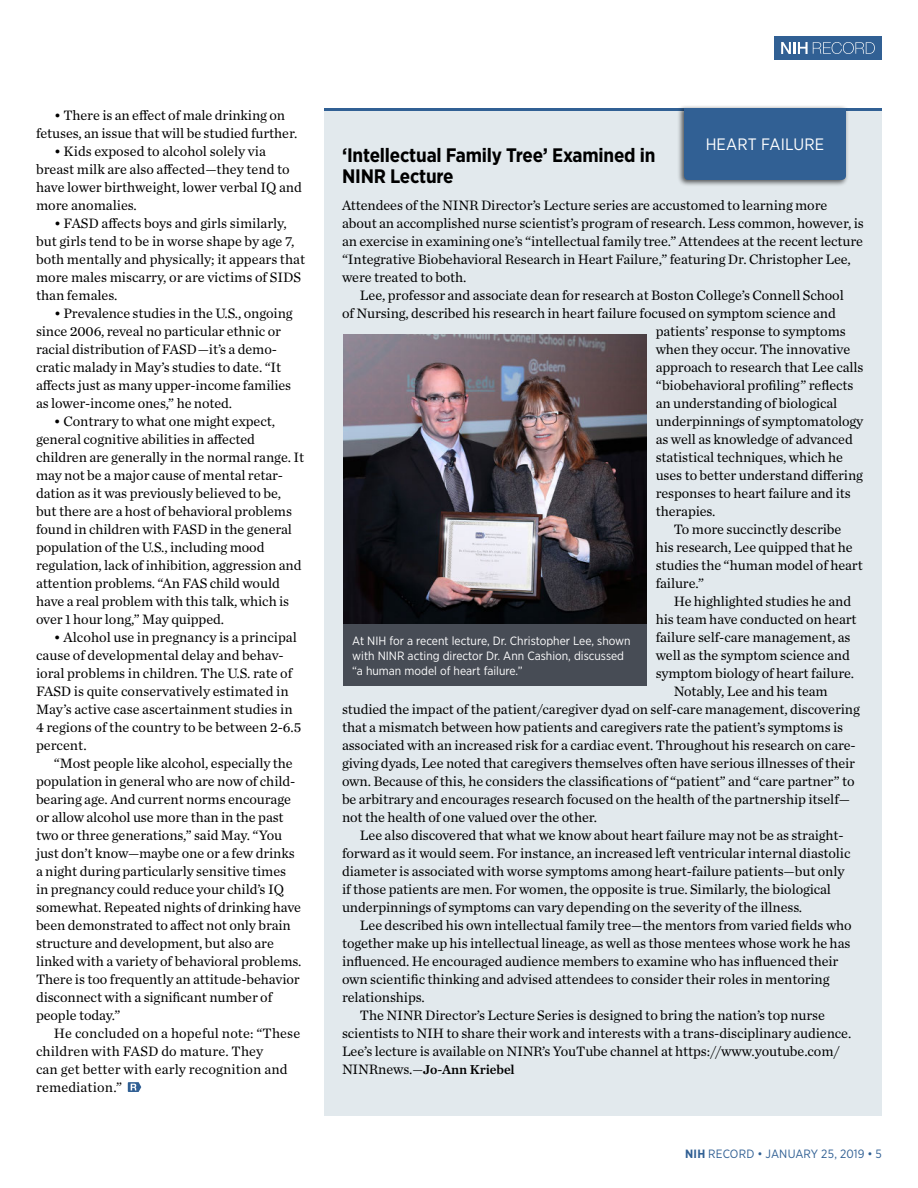
<style>
.page{position:relative;width:918px;height:1188px;background:#fff}
.page>*{position:absolute;margin:0;border:0;box-sizing:border-box;transform-origin:0 0}
.Sidebar__Head_1{font:700 19.5px/21px "Gotham Narrow";letter-spacing:-.01em;color:#000}
.Kicker_2_reverse{font:16.5px "Gotham Narrow";letter-spacing:.01em;color:#fff}
.Body_1{font:14.25px/18px "Chronicle Text G1";letter-spacing:-.005em;color:#000}
.Body_1_paragraph_1{font:14.25px/18px "Chronicle Text G1";letter-spacing:-.005em;color:#000}
.Body_1-2{font:13.5px "Chronicle Text G1 Semi";letter-spacing:-.005em;color:#000}
.Photo_credit_reverse{font:12px/15px "Gotham Narrow";color:#fff}
.t1{font:12px "Gotham Narrow";letter-spacing:.015em;color:#316094}
.s1{font-family:"Chronicle Text G1";font-size:14.25px}
.s2{font-family:"Chronicle Text G1"}
.s3{font-weight:700}
</style>
<div class="page">
<div style="left:774px;top:36px;width:108px;height:24px;background:#316094"></div>
<svg style="left:781px;top:42px;width:94px;height:12px"></svg>
<div style="left:324px;top:108px;width:558px;height:1008px;background:#e2e9ed"></div>
<hr style="left:324px;top:108px;width:558px;height:3px;background:#316094">
<div style="left:677px;top:105px;width:172px;height:82px;background:#000;opacity:.65"></div>
<div style="left:684px;top:108px;width:162px;height:72px;background:#316094"></div>
<svg style="left:128px;top:1082px;width:13px;height:10px"></svg>
<img style="left:343px;top:334px;width:304px;height:290px">
<div style="left:343px;top:624px;width:304px;height:62px;background:#474c55"></div>
<p class="Body_1" style="left:36px;top:105px;width:263px;text-align:center">• There is an effect of male drinking on fetuses, an issue that will be studied further.</p>
<p class="Body_1" style="left:36px;top:141px;width:268px;text-indent:18px">• Kids exposed to alcohol solely via breast milk are also affected—they tend to have lower birthweight, lower verbal IQ and more anomalies.</p>
<p class="Body_1" style="left:36px;top:213px;width:271px;text-indent:18px">• FASD affects boys and girls similarly, but girls tend to be in worse shape by age 7, both mentally and physically; it appears that more males miscarry, or are victims of SIDS than females.</p>
<p class="Body_1" style="left:36px;top:303px;width:258px;text-indent:18px">• Prevalence studies in the U.S., ongoing since 2006, reveal no particular ethnic or racial distribution of FASD—it’s a demo&shy;cratic malady in May’s studies to date. “It affects just as many upper-income families as lower-income ones,” he noted.</p>
<p class="Body_1" style="left:36px;top:411px;width:270px;text-indent:18px">• Contrary to what one might expect, general cognitive abilities in affected children are generally in the normal range. It may not be a major cause of mental retar&shy;dation as it was previously believed to be, but there are a host of behavioral problems found in children with FASD in the general population of the U.S., including mood regulation, lack of inhibition, aggression and attention problems. “An FAS child would have a real problem with this talk, which is over 1 hour long,” May quipped.</p>
<p class="Body_1" style="left:36px;top:627px;width:267px;text-indent:18px">• Alcohol use in pregnancy is a principal cause of developmental delay and behav&shy;ioral problems in children. The U.S. rate of FASD is quite conservatively estimated in May’s active case ascertainment studies in 4 regions of the country to be between 2-6.5 percent.</p>
<p class="Body_1" style="left:36px;top:753px;width:267px;text-indent:18px">“Most people like alcohol, especially the population in general who are now of child&shy;bearing age. And current norms encourage or allow alcohol use more than in the past two or three generations,” said May. “You just don’t know—maybe one or a few drinks a night during particularly sensitive times in pregnancy could reduce your child’s IQ somewhat. Repeated nights of drinking have been demonstrated to affect not only brain structure and development, but also are linked with a variety of behavioral problems.<br>There is too frequently an attitude-behavior disconnect with a significant number of people today.”</p>
<p class="Body_1" style="left:36px;top:1023px;width:266px;text-indent:18px">He concluded on a hopeful note: “These children with FASD do mature. They<br>can get better with early recognition and remediation.”</p>
<p class="Kicker_2_reverse" style="left:706px;top:134px;width:120px">HEART FAILURE</p>
<p class="Sidebar__Head_1" style="left:342px;top:144px;width:315px">‘Intellectual Family Tree’ Examined in<br>NINR Lecture</p>
<p class="Body_1_paragraph_1" style="left:342px;top:195px;width:523px">Attendees of the NINR Director’s Lecture series are accustomed to learning more about an accomplished nurse scientist’s program of research. Less common, however, is an exercise in examining one’s “intellectual family tree.” Attendees at the recent lecture “Integrative Biobehavioral Research in Heart Failure,” featuring Dr. Christopher Lee, were treated to both.</p>
<p class="Body_1" style="left:360px;top:285px;width:485px">Lee, professor and associate dean for research at Boston College’s Connell School</p>
<p class="Body_1" style="left:342px;top:303px;width:495px">of Nursing, described his research in heart failure focused on symptom science and</p>
<p class="Body_1" style="left:656px;top:321px;width:192px">patients’ response to symptoms</p>
<p class="Body_1" style="left:656px;top:339px;width:196px">when they occur. The innovative</p>
<p class="Body_1" style="left:656px;top:357px;width:209px">approach to research that Lee calls</p>
<p class="Body_1" style="left:656px;top:375px;width:199px">“biobehavioral profiling” reflects</p>
<p class="Body_1" style="left:656px;top:393px;width:183px">an understanding of biological</p>
<p class="Body_1" style="left:656px;top:411px;width:209px">underpinnings of symptomatology</p>
<p class="Body_1" style="left:656px;top:429px;width:199px">as well as knowledge of advanced</p>
<p class="Body_1" style="left:656px;top:447px;width:189px">statistical techniques, which he</p>
<p class="Body_1" style="left:656px;top:465px;width:209px">uses to better understand differing</p>
<p class="Body_1" style="left:656px;top:483px;width:197px">responses to heart failure and its</p>
<p class="Body_1" style="left:656px;top:501px;width:61px">therapies.</p>
<p class="Body_1" style="left:656px;top:519px;width:209px;text-indent:18px">To more succinctly describe his research, Lee quipped that he studies the “human model of heart failure.”</p>
<p class="Body_1" style="left:656px;top:591px;width:202px;text-indent:18px">He highlighted studies he and his team have conducted on heart failure self-care management, as well as the symptom science and symptom biology of heart failure.</p>
<p class="Body_1" style="left:342px;top:681px;width:519px;text-indent:332px">Notably, Lee and his team studied the impact of the patient/caregiver dyad on self-care management, discovering that a mismatch between how patients and caregivers rate the patient’s symptoms is associated with an increased risk for a cardiac event. Throughout his research on care&shy;giving dyads, Lee noted that caregivers themselves often have serious illnesses of their own. Because of this, he considers the classifications of “patient” and “care partner” to be arbitrary and encourages research focused on the health of the partnership itself— not the health of one valued over the other.</p>
<p class="Body_1" style="left:342px;top:825px;width:510px;text-indent:18px">Lee also discovered that what we know about heart failure may not be as straight&shy;forward as it would seem. For instance, an increased left ventricular internal diastolic diameter is associated with worse symptoms among heart-failure patients—but only if those patients are men. For women, the opposite is true. Similarly, the biological underpinnings of symptoms can vary depending on the severity of the illness.</p>
<p class="Body_1" style="left:342px;top:915px;width:511px;text-indent:18px">Lee described his own intellectual family tree—the mentors from varied fields who together make up his intellectual lineage, as well as those mentees whose work he has influenced. He encouraged audience members to examine who has influenced their own scientific thinking and advised attendees to consider their roles in mentoring relationships.</p>
<p class="Body_1" style="left:342px;top:1005px;width:511px;text-indent:18px">The NINR Director’s Lecture Series is designed to bring the nation’s top nurse scientists to NIH to share their work and interests with a trans-disciplinary audience.<br>Lee’s lecture is available on NINR’s YouTube channel at https://www.youtube.com/</p>
<p class="Body_1-2" style="left:342px;top:1059px;width:174px"><span class="s1">NINRnews.</span><span class="s2">—</span>Jo-Ann Kriebel</p>
<p class="Photo_credit_reverse" style="left:352px;top:633px;width:280px">At NIH for a recent lecture, Dr. Christopher Lee, shown with NINR acting director Dr. Ann Cashion, discussed “a human model of heart failure.”</p>
<p class="t1" style="left:685px;top:1146px;width:198px"><span class="s3">NIH</span> RECORD • JANUARY 25, 2019 • 5</p>
</div>
